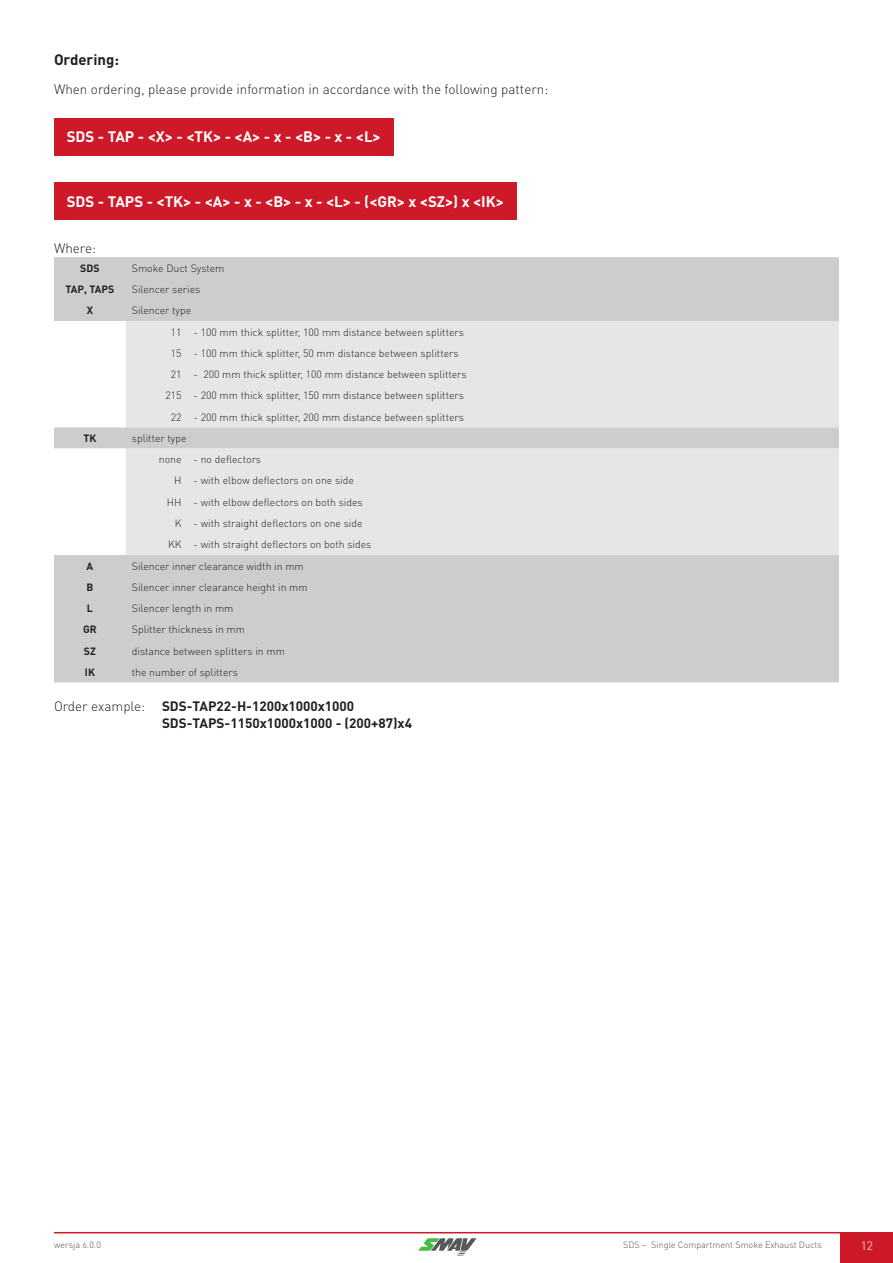
<style>
.page{position:relative;width:893px;height:1263px;background:#fff}
.page>*{position:absolute;margin:0;border:0;box-sizing:border-box;transform-origin:0 0}
.t1{font:700 15px "DIN Pro";color:#fff}
.t2{font:700 15px "DIN Pro";color:#231f20}
.t3{font:300 13.5px "DIN Pro";color:#231f20}
.t4{font:700 13.5px/16.2px "DIN Pro";color:#231f20}
.t5{font:300 12px "DIN Pro";color:#fff}
.t6{font:300 10.5px "DIN Pro";color:#231f20}
.t7{font:700 10.5px "DIN Pro";color:#231f20}
.t8{font:300 9px "DIN Pro";color:#515251}
.s1{font-weight:300}
</style>
<div class="page">
<div style="left:841px;top:1232px;width:52px;height:31px;background:#ce1929"></div>
<hr style="left:54px;top:1232px;width:787px;height:1px;background:#ce1929">
<svg style="left:418px;top:1238px;width:59px;height:17px"></svg>
<div style="left:54px;top:118px;width:339px;height:37px;background:#ce1929"></div>
<div style="left:54px;top:183px;width:463px;height:37px;background:#ce1929"></div>
<div style="left:54px;top:257px;width:785px;height:425px;background:#cdcdcf"></div>
<svg style="left:54px;top:321px;width:72px;height:234px"></svg>
<svg style="left:126px;top:321px;width:713px;height:234px;fill:#e7e6e7"></svg>
<h1 class="t2" style="left:54px;top:50px;width:67px">Ordering:</h1>
<p class="t3" style="left:54px;top:80px;width:496px">When ordering, please provide information in accordance with the following pattern:</p>
<h1 class="t1" style="left:67px;top:127px;width:315px">SDS - TAP - &lt;X&gt; - &lt;TK&gt; - &lt;A&gt; - x - &lt;B&gt; - x - &lt;L&gt;</h1>
<h1 class="t1" style="left:67px;top:191px;width:439px">SDS - TAPS - &lt;TK&gt; - &lt;A&gt; - x - &lt;B&gt; - x - &lt;L&gt; - (&lt;GR&gt; x &lt;SZ&gt;) x &lt;IK&gt;</h1>
<p class="t3" style="left:54px;top:239px;width:44px">Where:</p>
<p class="t7" style="left:80px;top:261px;width:21px">SDS</p>
<p class="t6" style="left:132px;top:261px;width:94px">Smoke Duct System</p>
<p class="t7" style="left:65px;top:282px;width:50px">TAP, TAPS</p>
<p class="t6" style="left:132px;top:282px;width:70px">Silencer series</p>
<p class="t7" style="left:87px;top:303px;width:8px">X</p>
<p class="t6" style="left:132px;top:303px;width:61px">Silencer type</p>
<p class="t6" style="left:171px;top:325px;width:295px">11 - 100 mm thick splitter, 100 mm distance between splitters</p>
<p class="t6" style="left:171px;top:346px;width:289px">15 - 100 mm thick splitter, 50 mm distance between splitters</p>
<p class="t6" style="left:171px;top:367px;width:297px">21 - 200 mm thick splitter, 100 mm distance between splitters</p>
<p class="t6" style="left:165px;top:388px;width:300px">215 - 200 mm thick splitter, 150 mm distance between splitters</p>
<p class="t6" style="left:171px;top:410px;width:295px">22 - 200 mm thick splitter, 200 mm distance between splitters</p>
<p class="t7" style="left:83px;top:431px;width:14px">TK</p>
<p class="t6" style="left:132px;top:431px;width:56px">splitter type</p>
<p class="t6" style="left:159px;top:452px;width:104px">none - no deflectors</p>
<p class="t6" style="left:174px;top:474px;width:181px">H - with elbow deflectors on one side</p>
<p class="t6" style="left:167px;top:495px;width:197px">HH - with elbow deflectors on both sides</p>
<p class="t6" style="left:175px;top:516px;width:189px">K - with straight deflectors on one side</p>
<p class="t6" style="left:168px;top:537px;width:205px">KK - with straight deflectors on both sides</p>
<p class="t7" style="left:87px;top:559px;width:8px">A</p>
<p class="t6" style="left:132px;top:559px;width:173px">Silencer inner clearance width in mm</p>
<p class="t7" style="left:86px;top:580px;width:8px">B</p>
<p class="t6" style="left:132px;top:580px;width:177px">Silencer inner clearance height in mm</p>
<p class="t7" style="left:87px;top:601px;width:8px">L</p>
<p class="t6" style="left:132px;top:601px;width:103px">Silencer length in mm</p>
<p class="t7" style="left:83px;top:622px;width:15px">GR</p>
<p class="t6" style="left:132px;top:622px;width:115px">Splitter thickness in mm</p>
<p class="t7" style="left:84px;top:644px;width:13px">SZ</p>
<p class="t6" style="left:132px;top:644px;width:155px">distance between splitters in mm</p>
<p class="t7" style="left:85px;top:665px;width:12px">IK</p>
<p class="t6" style="left:132px;top:665px;width:108px">the number of splitters</p>
<p class="t4" style="left:162px;top:698px;width:252px;text-indent:-108px"><span class="s1">Order example:</span> SDS-TAP22-H-1200x1000x1000<br>SDS-TAPS-1150x1000x1000 - (200+87)x4</p>
<p class="t8" style="left:54px;top:1239px;width:48px">wersja 6.0.0</p>
<p class="t8" style="left:623px;top:1239px;width:200px">SDS – Single Compartment Smoke Exhaust Ducts</p>
<p class="t5" style="left:861px;top:1237px;width:14px">12</p>
</div>
